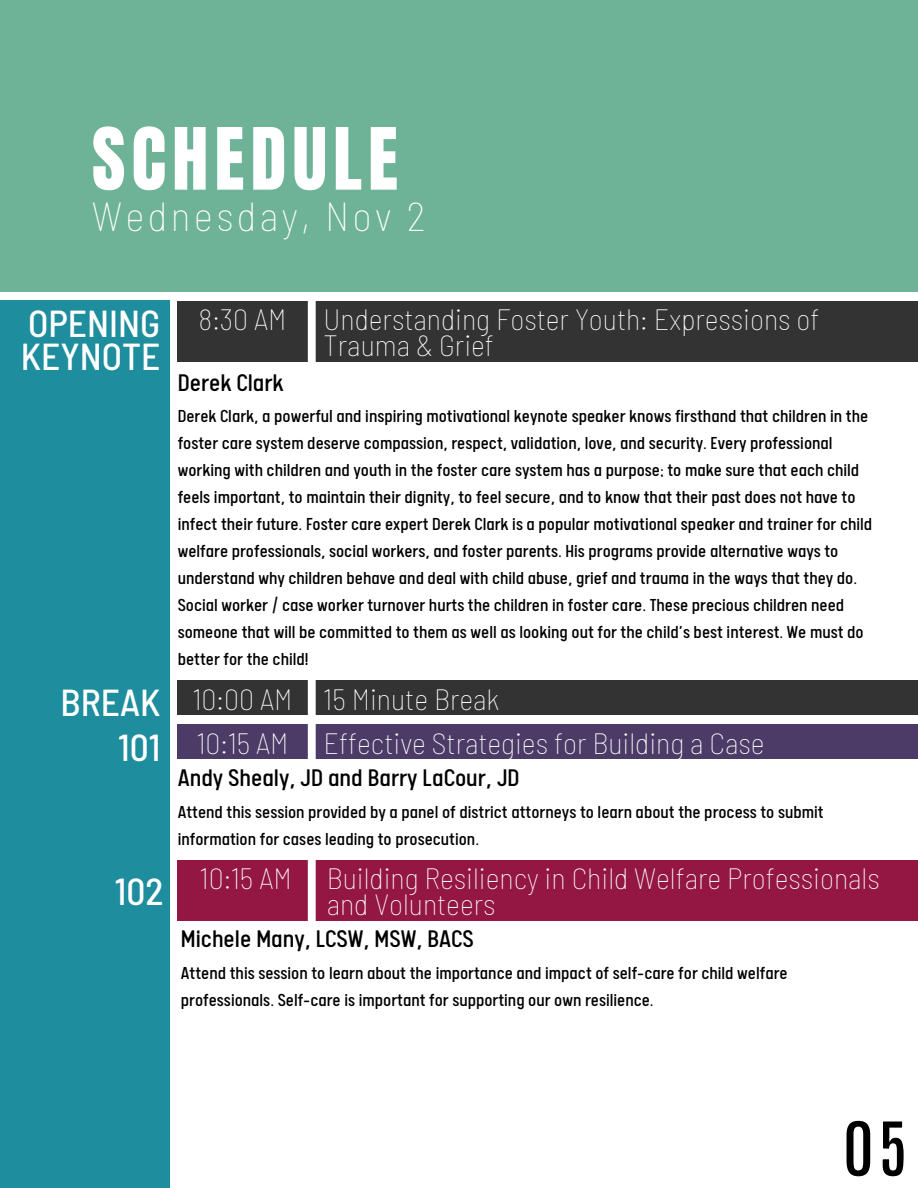
<style>
.page{position:relative;width:918px;height:1188px;background:#fff}
.page>*{position:absolute;margin:0;border:0;box-sizing:border-box;transform-origin:0 0}
.t1{font:73.05px "Anton";letter-spacing:.08em;color:#fff}
.t2{font:700 64.65px "Antonio";color:#000}
.t3{font:100 semi-condensed 41.55px "Barlow";letter-spacing:.08em;color:#fff}
.t4{font:500 semi-condensed 37.5px/32.7px "Barlow";color:#fff}
.t5{font:100 semi-condensed 30px/25.8px "Barlow";color:#fff}
.t6{font:27px "Calps";color:#000}
.t7{font:19.5px/27px "Calps";color:#000}
.s1{font-weight:500;font-size:37.5px}
</style>
<div class="page">
<div style="left:0;top:301px;width:918px;height:61px;background:#333"></div>
<div style="left:0;top:680px;width:918px;height:35px;background:#333"></div>
<div style="left:0;top:724px;width:918px;height:35px;background:#4d3b67"></div>
<div style="left:0;top:860px;width:918px;height:60px;background:#941643"></div>
<div style="left:1px;top:264px;width:176px;height:924px;background:#fff"></div>
<div style="left:0;top:246px;width:169px;height:942px;background:#1e8d9e"></div>
<div style="left:0;top:158px;width:918px;height:142px;background:#fff"></div>
<div style="left:0;top:0;width:918px;height:292px;background:#6eb297"></div>
<div style="left:308px;top:301px;width:8px;height:887px;background:#fff"></div>
<h1 class="t1" style="left:92px;top:107px;width:308px">SCHEDULE</h1>
<h3 class="t3" style="left:92px;top:189px;width:335px">Wednesday, Nov 2</h3>
<h3 class="t4" style="left:21px;top:306px;width:141px">OPENING<br>KEYNOTE</h3>
<h3 class="t5" style="left:324px;top:305px;width:498px;text-indent:-125px">8:30 AM Understanding Foster Youth: Expressions of<br>Trauma &amp; Grief</h3>
<h3 class="t6" style="left:178px;top:371px;width:107px">Derek Clark</h3>
<p class="t7" style="left:178px;top:405px;width:696px">Derek Clark, a powerful and inspiring motivational keynote speaker knows firsthand that children in the foster care system deserve compassion, respect, validation, love, and security. Every professional working with children and youth in the foster care system has a purpose; to make sure that each child feels important, to maintain their dignity, to feel secure, and to know that their past does not have to infect their future. Foster care expert Derek Clark is a popular motivational speaker and trainer for child welfare professionals, social workers, and foster parents. His programs provide alternative ways to understand why children behave and deal with child abuse, grief and trauma in the ways that they do.<br>Social worker / case worker turnover hurts the children in foster care. These precious children need someone that will be committed to them as well as looking out for the child’s best interest. We must do better for the child!</p>
<h3 class="t5" style="left:61px;top:685px;width:440px"><span class="s1">BREAK</span> 10:00 AM 15 Minute Break</h3>
<h3 class="t5" style="left:118px;top:729px;width:648px"><span class="s1">101</span> 10:15 AM Effective Strategies for Building a Case</h3>
<h3 class="t6" style="left:178px;top:767px;width:343px">Andy Shealy, JD and Barry LaCour, JD</h3>
<p class="t7" style="left:178px;top:801px;width:647px">Attend this session provided by a panel of district attorneys to learn about the process to submit information for cases leading to prosecution.</p>
<h3 class="t5" style="left:327px;top:864px;width:555px;text-indent:-212px"><span class="s1">102</span> 10:15 AM Building Resiliency in Child Welfare Professionals and Volunteers</h3>
<h3 class="t6" style="left:181px;top:928px;width:294px">Michele Many, LCSW, MSW, BACS</h3>
<p class="t7" style="left:181px;top:962px;width:608px">Attend this session to learn about the importance and impact of self-care for child welfare professionals. Self-care is important for supporting our own resilience.</p>
<h2 class="t2" style="left:843px;top:1102px;width:67px">05</h2>
</div>
